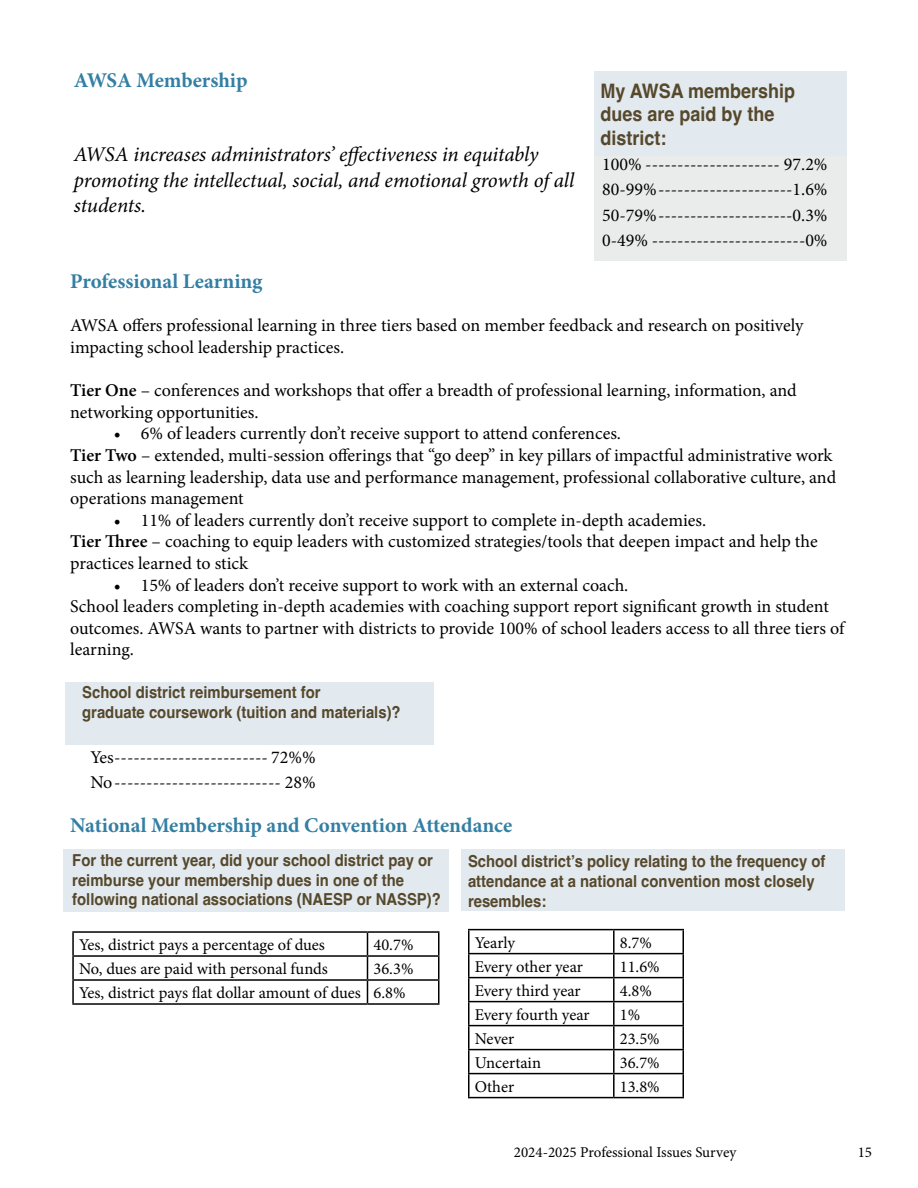
<style>
.page{position:relative;width:918px;height:1188px;background:#fff}
.page>*{position:absolute;margin:0;border:0;box-sizing:border-box;transform-origin:0 0}
.t1{font:italic 21px/25.2px "Minion Pro";letter-spacing:-.01em;color:#000}
.t2{font:700 21px "Minion Pro";letter-spacing:-.005em;color:#337fa4}
.t3{font:700 19.95px/24px "Helvetica";color:#56482b;scale:.9 1}
.t4{font:18px/21.6px "Minion Pro";color:#000}
.t5{font:700 16.5px/19.8px "Helvetica";color:#56482b;scale:.9 1}
.t6{font:16.5px/24px "Minion Pro";color:#000}
.t7{font:15px "Minion Pro";color:#000}
.s1{font-weight:600}
</style>
<div class="page">
<div style="left:63px;top:849px;width:385px;height:63px;background:#e2e9ef"></div>
<hr style="left:72px;top:931px;width:296px;height:2px;background:#000">
<hr style="left:72px;top:933px;width:2px;height:22px;background:#000">
<hr style="left:368px;top:931px;width:72px;height:2px;background:#000">
<hr style="left:438px;top:933px;width:2px;height:22px;background:#000">
<hr style="left:72px;top:955px;width:296px;height:2px;background:#000">
<hr style="left:72px;top:957px;width:2px;height:22px;background:#000">
<hr style="left:368px;top:955px;width:72px;height:2px;background:#000">
<hr style="left:438px;top:957px;width:2px;height:22px;background:#000">
<hr style="left:72px;top:979px;width:296px;height:2px;background:#000">
<hr style="left:72px;top:981px;width:2px;height:22px;background:#000">
<hr style="left:368px;top:979px;width:72px;height:2px;background:#000">
<svg style="left:367px;top:933px;width:1px;height:70px"></svg>
<hr style="left:438px;top:981px;width:2px;height:22px;background:#000">
<hr style="left:72px;top:1003px;width:296px;height:2px;background:#000">
<hr style="left:368px;top:1003px;width:72px;height:2px;background:#000">
<div style="left:461px;top:849px;width:383px;height:61px;background:#e2e9ef"></div>
<hr style="left:468px;top:929px;width:146px;height:1px;background:#000">
<hr style="left:468px;top:930px;width:2px;height:23px;background:#000">
<hr style="left:614px;top:929px;width:70px;height:1px;background:#000">
<hr style="left:613px;top:930px;width:2px;height:23px;background:#000">
<hr style="left:682px;top:930px;width:2px;height:23px;background:#000">
<hr style="left:468px;top:953px;width:146px;height:1px;background:#000">
<hr style="left:468px;top:954px;width:2px;height:23px;background:#000">
<hr style="left:614px;top:953px;width:70px;height:1px;background:#000">
<hr style="left:613px;top:954px;width:2px;height:23px;background:#000">
<hr style="left:682px;top:954px;width:2px;height:23px;background:#000">
<hr style="left:468px;top:977px;width:146px;height:1px;background:#000">
<hr style="left:468px;top:978px;width:2px;height:23px;background:#000">
<hr style="left:614px;top:977px;width:70px;height:1px;background:#000">
<hr style="left:613px;top:978px;width:2px;height:23px;background:#000">
<hr style="left:682px;top:978px;width:2px;height:23px;background:#000">
<hr style="left:468px;top:1001px;width:146px;height:1px;background:#000">
<hr style="left:468px;top:1002px;width:2px;height:23px;background:#000">
<hr style="left:614px;top:1001px;width:70px;height:1px;background:#000">
<hr style="left:613px;top:1002px;width:2px;height:23px;background:#000">
<hr style="left:682px;top:1002px;width:2px;height:23px;background:#000">
<hr style="left:468px;top:1025px;width:146px;height:1px;background:#000">
<hr style="left:468px;top:1026px;width:2px;height:23px;background:#000">
<hr style="left:614px;top:1025px;width:70px;height:1px;background:#000">
<hr style="left:613px;top:1026px;width:2px;height:23px;background:#000">
<hr style="left:682px;top:1026px;width:2px;height:23px;background:#000">
<hr style="left:468px;top:1049px;width:146px;height:1px;background:#000">
<hr style="left:468px;top:1050px;width:2px;height:23px;background:#000">
<hr style="left:614px;top:1049px;width:70px;height:1px;background:#000">
<hr style="left:613px;top:1050px;width:2px;height:23px;background:#000">
<hr style="left:682px;top:1050px;width:2px;height:23px;background:#000">
<hr style="left:468px;top:1073px;width:146px;height:1px;background:#000">
<hr style="left:468px;top:1074px;width:2px;height:23px;background:#000">
<hr style="left:614px;top:1073px;width:70px;height:1px;background:#000">
<hr style="left:613px;top:1074px;width:2px;height:23px;background:#000">
<hr style="left:682px;top:1074px;width:2px;height:23px;background:#000">
<hr style="left:468px;top:1097px;width:146px;height:1px;background:#000">
<hr style="left:614px;top:1097px;width:70px;height:1px;background:#000">
<div style="left:66px;top:682px;width:368px;height:63px;background:#e2e9ef"></div>
<div style="left:594px;top:71px;width:253px;height:86px;background:#e2e9ef"></div>
<div style="left:594px;top:157px;width:253px;height:104px;background:#eaeceb"></div>
<p class="t2" style="left:74px;top:66px;width:175px">AWSA Membership</p>
<p class="t1" style="left:74px;top:142px;width:502px">AWSA increases administrators’ effectiveness in equitably promoting the intellectual, social, and emotional growth of all students.</p>
<p class="t3" style="left:601px;top:81px;width:217px">My AWSA membership dues are paid by the district:</p>
<p class="t4" style="left:602px;top:151px;width:227px;line-height:25.5px;text-align:justify">100% --------------------- 97.2% 80-99%---------------------1.6% 50-79%---------------------0.3% 0-49% ------------------------0%</p>
<p class="t2" style="left:70px;top:267px;width:194px">Professional Learning</p>
<p class="t4" style="left:70px;top:315px;width:735px">AWSA offers professional learning in three tiers based on member feedback and research on positively impacting school leadership practices.</p>
<p class="t4" style="left:70px;top:380px;width:728px"><span class="s1">Tier One</span> – conferences and workshops that offer a breadth of professional learning, information, and networking opportunities.</p>
<p class="t4" style="left:70px;top:423px;width:768px;text-indent:44px">• 6% of leaders currently don’t receive support to attend conferences.<br><span class="s1">Tier Two</span> – extended, multi-session offerings that “go deep” in key pillars of impactful administrative work such as learning leadership, data use and performance management, professional collaborative culture, and operations management</p>
<p class="t4" style="left:70px;top:509px;width:749px;text-indent:44px">• 11% of leaders currently don’t receive support to complete in-depth academies.<br><span class="s1">Tier Three</span> – coaching to equip leaders with customized strategies/tools that deepen impact and help the practices learned to stick</p>
<p class="t4" style="left:70px;top:574px;width:776px;text-indent:44px">• 15% of leaders don’t receive support to work with an external coach.<br>School leaders completing in-depth academies with coaching support report significant growth in student outcomes. AWSA wants to partner with districts to provide 100% of school leaders access to all three tiers of learning.</p>
<p class="t5" style="left:82px;top:684px;width:355px">School district reimbursement for<br>graduate coursework (tuition and materials)?</p>
<p class="t4" style="left:90px;top:745px;width:227px;line-height:25.5px">Yes------------------------ 72%%<br>No-------------------------- 28%</p>
<p class="t2" style="left:70px;top:810px;width:444px">National Membership and Convention Attendance</p>
<p class="t5" style="left:72px;top:852px;width:411px">For the current year, did your school district pay or reimburse your membership dues in one of the following national associations (NAESP or NASSP)?</p>
<p class="t6" style="left:79px;top:933px;width:247px">Yes, district pays a percentage of dues</p>
<p class="t6" style="left:373px;top:933px;width:41px">40.7%</p>
<p class="t6" style="left:79px;top:957px;width:250px">No, dues are paid with personal funds</p>
<p class="t6" style="left:79px;top:957px;width:336px;text-indent:294px">36.3%<br>Yes, district pays flat dollar amount of dues 6.8%</p>
<p class="t5" style="left:468px;top:853px;width:399px">School district’s policy relating to the frequency of attendance at a national convention most closely resembles:</p>
<p class="t6" style="left:475px;top:930px;width:42px">Yearly</p>
<p class="t6" style="left:620px;top:930px;width:34px">8.7%</p>
<p class="t6" style="left:475px;top:954px;width:110px">Every other year</p>
<p class="t6" style="left:620px;top:954px;width:41px">11.6%</p>
<p class="t6" style="left:475px;top:978px;width:107px">Every third year</p>
<p class="t6" style="left:620px;top:978px;width:34px">4.8%</p>
<p class="t6" style="left:475px;top:1002px;width:116px">Every fourth year</p>
<p class="t6" style="left:620px;top:1002px;width:22px">1%</p>
<p class="t6" style="left:475px;top:1026px;width:41px">Never</p>
<p class="t6" style="left:620px;top:1026px;width:41px">23.5%</p>
<p class="t6" style="left:475px;top:1050px;width:68px">Uncertain</p>
<p class="t6" style="left:620px;top:1050px;width:41px">36.7%</p>
<p class="t6" style="left:475px;top:1074px;width:41px">Other</p>
<p class="t6" style="left:620px;top:1074px;width:41px">13.8%</p>
<p class="t7" style="left:514px;top:1142px;width:224px">2024-2025 Professional Issues Survey</p>
<p class="t7" style="left:858px;top:1142px;width:16px">15</p>
</div>
